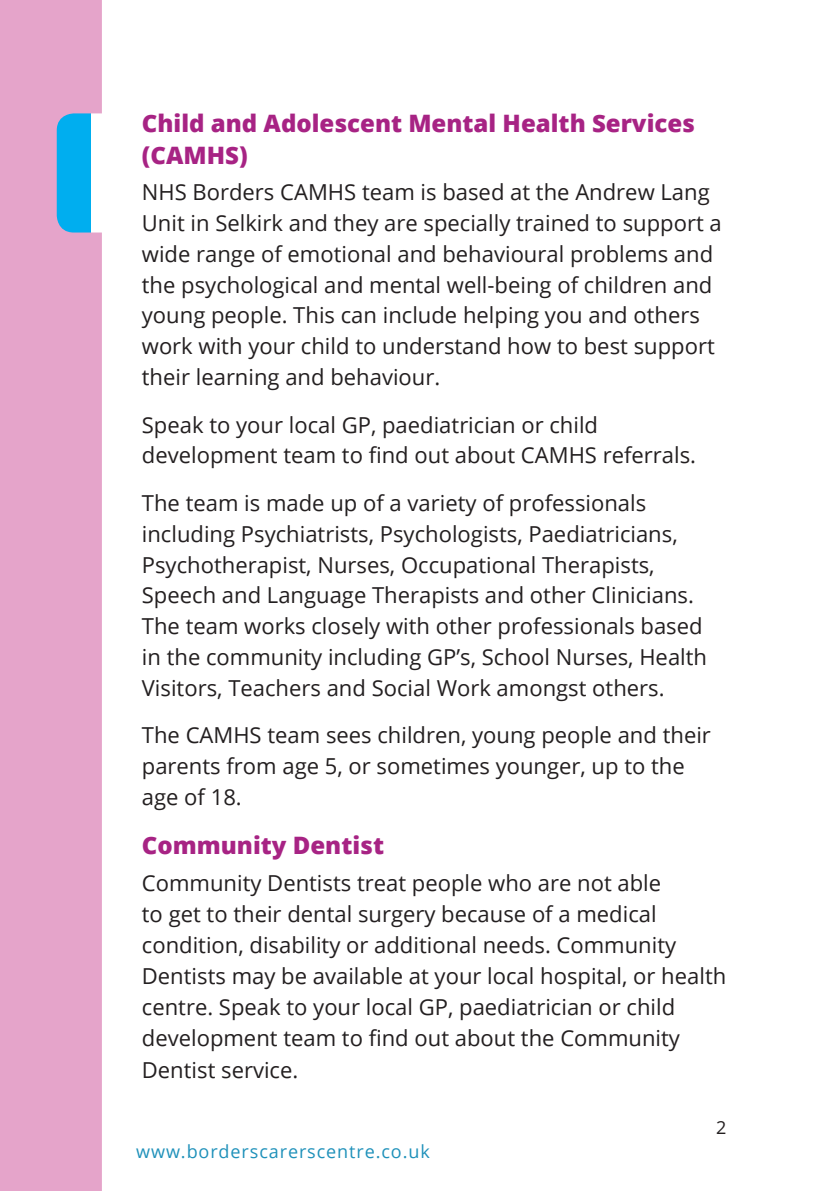
<style>
.page{position:relative;width:840px;height:1191px;background:#fff}
.page>*{position:absolute;margin:0;border:0;box-sizing:border-box;transform-origin:0 0}
.t1{font:800 24px/32.2px "Open Sans";color:#a72384}
.t2{font:22px/30.8px "Open Sans";color:#231f20}
.t3{font:18px "Open Sans";letter-spacing:.05em;color:#1f91ba}
.t4{font:18px "Open Sans";color:#231f20}
</style>
<div class="page">
<div style="left:0;top:0;width:102px;height:1191px;background:#e5a4ca"></div>
<p class="t1" style="left:142px;top:106px;width:554px">Child and Adolescent Mental Health Services (CAMHS)</p>
<p class="t2" style="left:142px;top:176px;width:581px">NHS Borders CAMHS team is based at the Andrew Lang Unit in Selkirk and they are specially trained to support a wide range of emotional and behavioural problems and the psychological and mental well-being of children and young people. This can include helping you and others work with your child to understand how to best support their learning and behaviour.</p>
<p class="t2" style="left:142px;top:408px;width:555px">Speak to your local GP, paediatrician or child development team to find out about CAMHS referrals.</p>
<p class="t2" style="left:142px;top:487px;width:566px">The team is made up of a variety of professionals including Psychiatrists, Psychologists, Paediatricians, Psychotherapist, Nurses, Occupational Therapists, Speech and Language Therapists and other Clinicians.<br>The team works closely with other professionals based in the community including GP’s, School Nurses, Health Visitors, Teachers and Social Work amongst others.</p>
<p class="t2" style="left:142px;top:719px;width:570px">The CAMHS team sees children, young people and their parents from age 5, or sometimes younger, up to the age of 18.</p>
<p class="t1" style="left:142px;top:828px;width:243px">Community Dentist</p>
<p class="t2" style="left:142px;top:866px;width:585px">Community Dentists treat people who are not able<br>to get to their dental surgery because of a medical condition, disability or additional needs. Community Dentists may be available at your local hospital, or health centre. Speak to your local GP, paediatrician or child development team to find out about the Community Dentist service.</p>
<p class="t3" style="left:136px;top:1139px;width:295px">www.borderscarerscentre.co.uk</p>
<p class="t4" style="left:715px;top:1115px;width:12px">2</p>
</div>
